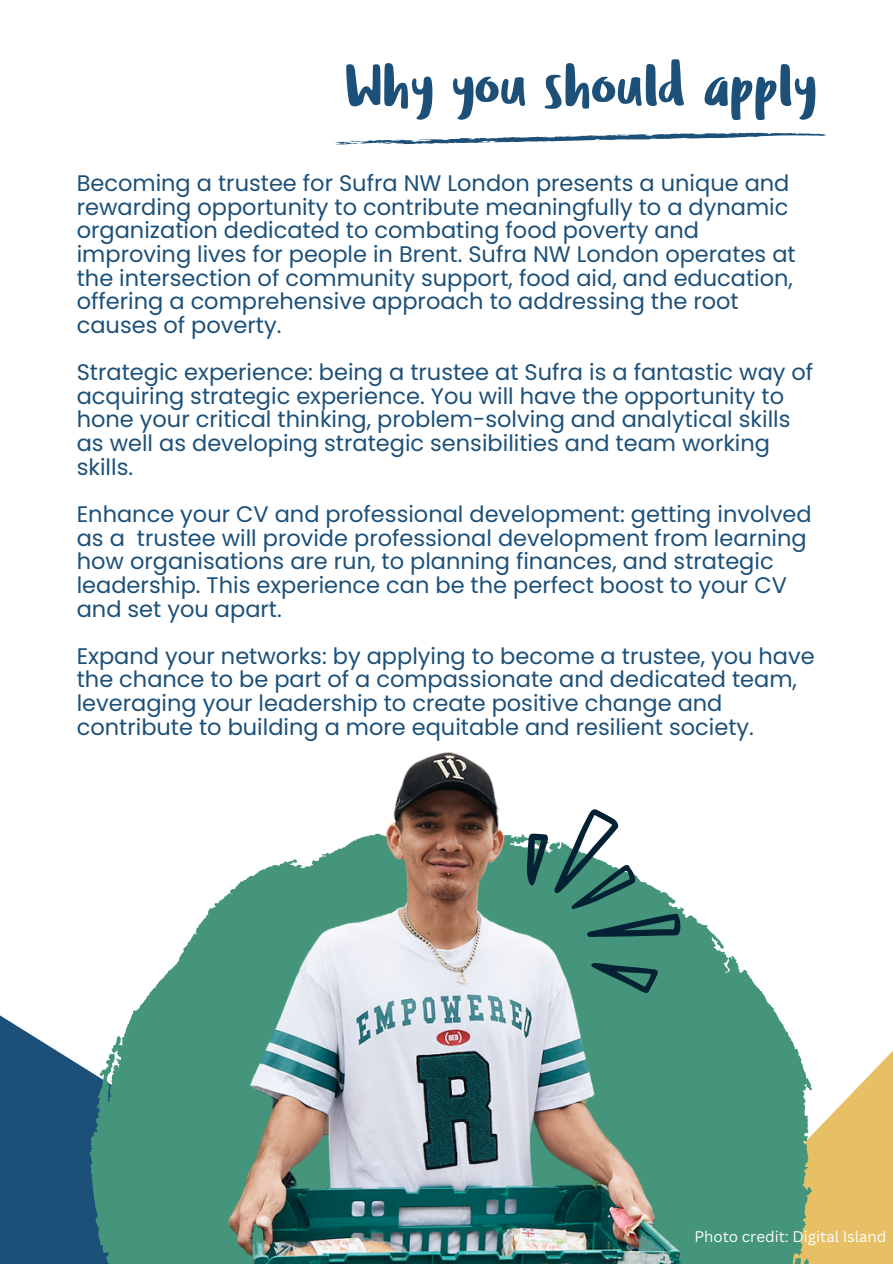
<style>
.page{position:relative;width:893px;height:1264px;background:#fff}
.page>*{position:absolute;margin:0;border:0;box-sizing:border-box;transform-origin:0 0}
.t1{font:59.55px "Ludicrous";color:#1c5079}
.t2{font:22.5px/23.7px "Poppins";color:#1c5079}
.t3{font:15px "Canva Sans";color:#fff}
</style>
<div class="page">
<img style="left:0;top:752px;width:892px;height:511px">
<svg style="left:507px;top:807px;width:180px;height:188px"></svg>
<svg style="left:335px;top:133px;width:491px;height:12px"></svg>
<p class="t1" style="left:346px;top:47px;width:472px">Why you should apply</p>
<p class="t2" style="left:77px;top:171px;width:720px">Becoming a trustee for Sufra NW London presents a unique and rewarding opportunity to contribute meaningfully to a dynamic organization dedicated to combating food poverty and improving lives for people in Brent. Sufra NW London operates at the intersection of community support, food aid, and education, offering a comprehensive approach to addressing the root causes of poverty.</p>
<p class="t2" style="left:77px;top:360px;width:738px">Strategic experience: being a trustee at Sufra is a fantastic way of acquiring strategic experience. You will have the opportunity to hone your critical thinking, problem-solving and analytical skills as well as developing strategic sensibilities and team working skills.</p>
<p class="t2" style="left:77px;top:502px;width:736px">Enhance your CV and professional development: getting involved as a trustee will provide professional development from learning how organisations are run, to planning finances, and strategic leadership. This experience can be the perfect boost to your CV and set you apart.</p>
<p class="t2" style="left:77px;top:644px;width:739px">Expand your networks: by applying to become a trustee, you have the chance to be part of a compassionate and dedicated team, leveraging your leadership to create positive change and contribute to building a more equitable and resilient society.</p>
<p class="t3" style="left:694px;top:1226px;width:193px">Photo credit: Digital Island</p>
</div>
